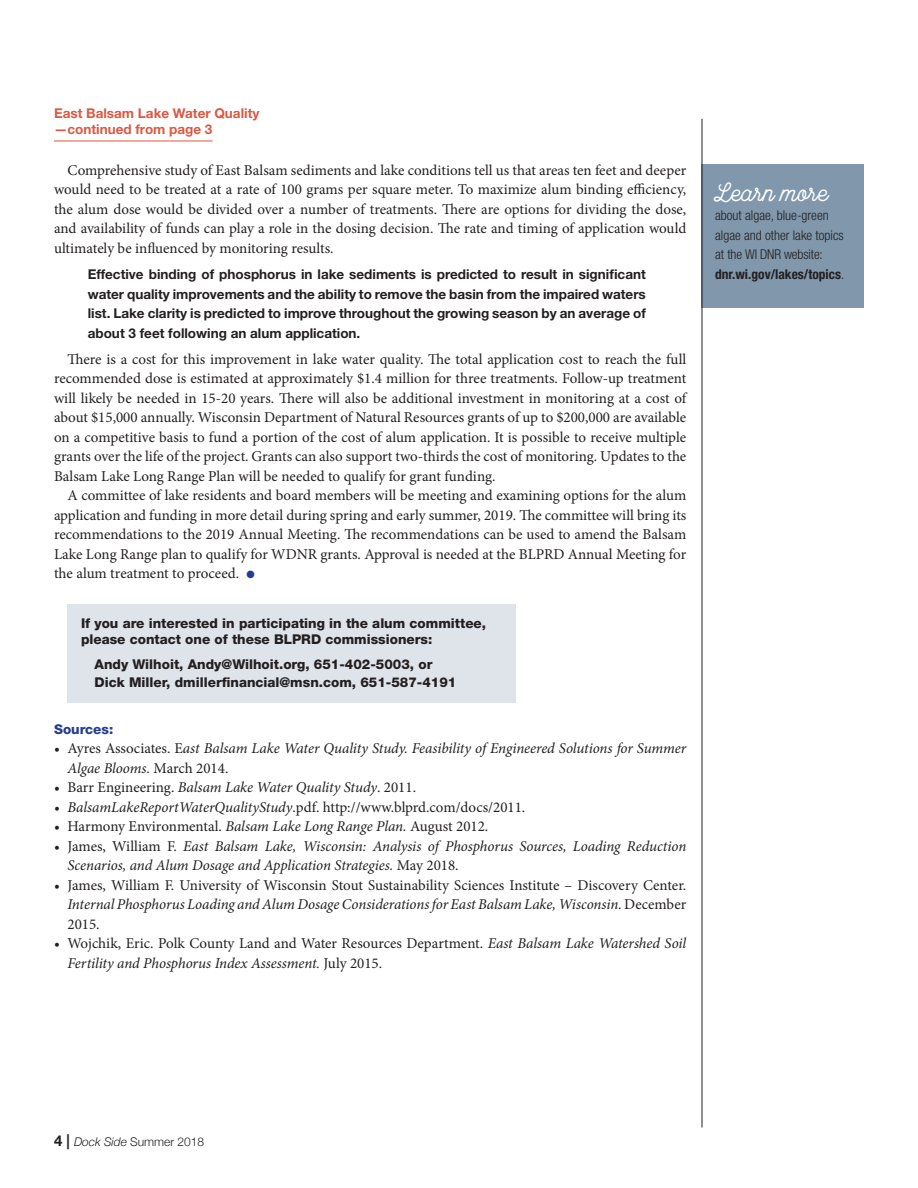
<style>
.page{position:relative;width:918px;height:1188px;background:#fff}
.page>*{position:absolute;margin:0;border:0;box-sizing:border-box;transform-origin:0 0}
.Small_type{font:24px "Local Brewery";color:#fff}
.text{font:15px/19.5px "Minion Pro";color:#231f20;text-align:justify}
.t1{font:italic 15px/19.5px "Minion Pro";letter-spacing:-.01em;color:#231f20}
.text-2{font:700 13.5px/19.5px "Helvetica Neue LT Std";color:#231f20;text-align:justify}
.t2{font:800 13.5px/16.5px "Helvetica Neue LT Std";color:#231f20}
.Small_type-2{font:300 condensed 13.5px/19.5px "Helvetica Neue LT Std";color:#231f20}
.kicker{font:700 13.5px/16.2px "Helvetica Neue LT Std";color:#dc5842}
.Small_type-3{font:700 condensed 13.5px "Helvetica Neue LT Std";color:#231f20}
.Subhead{font:800 13.5px "Helvetica Neue LT Std";color:#253f8e}
.t3{font:300 12px "Helvetica Neue";color:#231f20}
.s1{color:#253f8e}
.s2{font-style:normal}
.s3{font-style:italic}
.s4{font-weight:300}
.s5{font-family:"Helvetica Neue LT Std";font-weight:700;font-size:15px}
</style>
<div class="page">
<div style="left:68px;top:605px;width:448px;height:98px;background:#dfe3ea"></div>
<hr style="left:54px;top:141px;width:158px;height:1px;background:#dc5842">
<div style="left:702px;top:164px;width:162px;height:144px;background:#8097ac"></div>
<hr style="left:702px;top:119px;width:1px;height:1009px;background:#231f20">
<p class="kicker" style="left:54px;top:104px;width:207px">East Balsam Lake Water Quality —continued from page 3</p>
<p class="text" style="left:54px;top:160px;width:634px;text-indent:14px">Comprehensive study of East Balsam sediments and lake conditions tell us that areas ten feet and deeper would need to be treated at a rate of 100 grams per square meter. To maximize alum binding efficiency, the alum dose would be divided over a number of treatments. There are options for dividing the dose, and availability of funds can play a role in the dosing decision. The rate and timing of application would ultimately be influenced by monitoring results.</p>
<p class="text-2" style="left:88px;top:264px;width:560px">Effective binding of phosphorus in lake sediments is predicted to result in significant water quality improvements and the ability to remove the basin from the impaired waters list. Lake clarity is predicted to improve throughout the growing season by an average of about 3 feet following an alum application.</p>
<p class="text" style="left:54px;top:349px;width:634px;text-indent:14px">There is a cost for this improvement in lake water quality. The total application cost to reach the full recommended dose is estimated at approximately $1.4 million for three treatments. Follow-up treatment will likely be needed in 15-20 years. There will also be additional investment in monitoring at a cost of about $15,000 annually. Wisconsin Department of Natural Resources grants of up to $200,000 are available on a competitive basis to fund a portion of the cost of alum application. It is possible to receive multiple grants over the life of the project. Grants can also support two-thirds the cost of monitoring. Updates to the Balsam Lake Long Range Plan will be needed to qualify for grant funding.</p>
<p class="text" style="left:54px;top:486px;width:634px;text-indent:14px">A committee of lake residents and board members will be meeting and examining options for the alum application and funding in more detail during spring and early summer, 2019. The committee will bring its recommendations to the 2019 Annual Meeting. The recommendations can be used to amend the Balsam Lake Long Range plan to qualify for WDNR grants. Approval is needed at the BLPRD Annual Meeting for the alum treatment to proceed. <span class="s1">●</span></p>
<p class="t2" style="left:81px;top:615px;width:407px">If you are interested in participating in the alum committee, please contact one of these BLPRD commissioners:</p>
<p class="t2" style="left:94px;top:655px;width:363px;line-height:18px">Andy Wilhoit, Andy@Wilhoit.org, 651-402-5003, or<br>Dick Miller, dmillerfinancial@msn.com, 651-587-4191</p>
<p class="Subhead" style="left:54px;top:721px;width:61px">Sources:</p>
<p class="t1" style="left:68px;top:738px;width:620px;text-indent:-14px"><span class="s2">• Ayres Associates. E</span>ast Balsam Lake Water Quality Study. Feasibility of Engineered Solutions for Summer<br>Algae Blooms. <span class="s2">March 2014.</span></p>
<p class="t1" style="left:54px;top:777px;width:364px"><span class="s2">• Barr Engineering.</span> Balsam Lake Water Quality Study<span class="s2">. 2011.</span></p>
<p class="text" style="left:54px;top:797px;width:473px"><span class="s3">• BalsamLakeReportWaterQualityStudy</span>.pdf. http://www.blprd.com/docs/2011.</p>
<p class="text" style="left:54px;top:817px;width:436px">• Harmony Environmental. <span class="s3">Balsam Lake Long Range Plan.</span> August 2012.</p>
<p class="t1" style="left:68px;top:836px;width:620px;text-indent:-14px"><span class="s2">• James, William F.</span> East Balsam Lake, Wisconsin: Analysis of Phosphorus Sources, Loading Reduction<br>Scenarios, and Alum Dosage and Application Strategies. <span class="s2">May 2018.</span></p>
<p class="text" style="left:68px;top:875px;width:620px;text-indent:-14px">• James, William F. University of Wisconsin Stout Sustainability Sciences Institute – Discovery Center.<br><span class="s3">Internal Phosphorus Loading and Alum Dosage Considerations for East Balsam Lake, Wisconsin.</span> December 2015.</p>
<p class="text" style="left:68px;top:934px;width:620px;text-indent:-14px">• Wojchik, Eric. Polk County Land and Water Resources Department. <span class="s3">East Balsam Lake Watershed Soil<br>Fertility and Phosphorus Index Assessment.</span> July 2015.</p>
<p class="Small_type" style="left:715px;top:178px;width:115px">Learn more</p>
<p class="Small_type-2" style="left:715px;top:206px;width:130px">about algae, blue-green algae and other lake topics at the WI DNR website:</p>
<p class="Small_type-3" style="left:715px;top:266px;width:131px">dnr.wi.gov/lakes/topics<span class="s4">.</span></p>
<p class="t3" style="left:54px;top:1132px;width:152px"><span class="s5">4 |</span> <span class="s3">Dock Side</span> Summer 2018</p>
</div>
